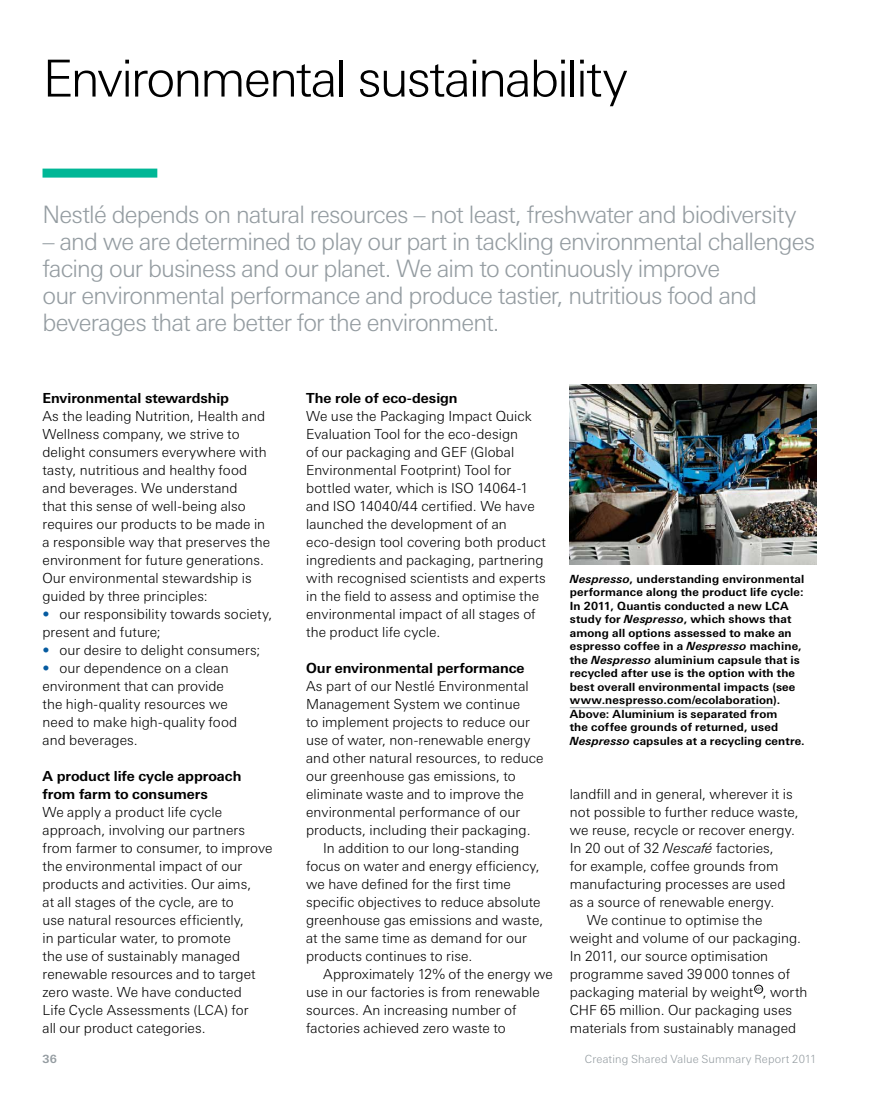
<style>
.page{position:relative;width:893px;height:1106px;background:#fff}
.page>*{position:absolute;margin:0;border:0;box-sizing:border-box;transform-origin:0 0}
.t1{font:300 51px "LT Univers Basic";letter-spacing:-.04em;color:#000}
.t2{font:300 24px/27px "LT Univers Basic";letter-spacing:-.035em;color:#949ca1}
.t3{font:300 13.8px/18px "LT Univers Basic";letter-spacing:.005em;color:#000}
.t4{font:700 13.8px/18px "LT Univers Basic";letter-spacing:-.005em;color:#000}
.t5{font:700 11.25px/13.5px "LT Univers Basic";letter-spacing:.015em;color:#000}
.t6{font:300 11.25px "LT Univers Basic";letter-spacing:.01em;color:#949ca1}
.t7{font:700 11.25px "LT Univers Basic";color:#949ca1}
.s1{color:#065ba0}
.s2{font-style:italic}
</style>
<div class="page">
<img style="left:570px;top:385px;width:246px;height:180px">
<div style="left:43px;top:169px;width:114px;height:9px;background:#00b796"></div>
<div style="left:754px;top:985px;width:9px;height:8px;border:1px solid #000;border-radius:50%"></div>
<svg style="left:756px;top:987px;width:5px;height:3px"></svg>
<hr style="left:570px;top:707px;width:203px;height:1px;background:#949ca1">
<h1 class="t1" style="left:43px;top:48px;width:587px">Environmental sustainability</h1>
<h2 class="t2" style="left:43px;top:200px;width:756px">Nestlé depends on natural resources – not least, freshwater and biodiversity</h2>
<p class="t2" style="left:43px;top:227px;width:774px">– and we are determined to play our part in tackling environmental challenges facing our business and our planet. We aim to continuously improve<br>our environmental performance and produce tastier, nutritious food and beverages that are better for the environment.</p>
<p class="t4" style="left:43px;top:388px;width:188px">Environmental stewardship</p>
<p class="t3" style="left:43px;top:406px;width:229px">As the leading Nutrition, Health and Wellness company, we strive to delight consumers everywhere with tasty, nutritious and healthy food and beverages. We understand<br>that this sense of well‑being also requires our products to be made in a responsible way that preserves the environment for future generations.<br>Our environmental stewardship is guided by three principles:</p>
<p class="t3" style="left:43px;top:604px;width:231px"><span class="s1">•</span> our responsibility towards society, present and future;</p>
<p class="t3" style="left:43px;top:640px;width:219px"><span class="s1">•</span> our desire to delight consumers;</p>
<p class="t3" style="left:43px;top:658px;width:196px"><span class="s1">•</span> our dependence on a clean environment that can provide the high‑quality resources we need to make high‑quality food and beverages.</p>
<p class="t4" style="left:43px;top:766px;width:200px">A product life cycle approach from farm to consumers</p>
<p class="t3" style="left:43px;top:802px;width:231px">We apply a product life cycle approach, involving our partners from farmer to consumer, to improve the environmental impact of our products and activities. Our aims,<br>at all stages of the cycle, are to<br>use natural resources efficiently,<br>in particular water, to promote<br>the use of sustainably managed renewable resources and to target zero waste. We have conducted<br>Life Cycle Assessments (LCA) for<br>all our product categories.</p>
<p class="t4" style="left:306px;top:389px;width:153px">The role of eco‑design</p>
<p class="t3" style="left:306px;top:406px;width:241px">We use the Packaging Impact Quick Evaluation Tool for the eco‑design<br>of our packaging and GEF (Global Environmental Footprint) Tool for bottled water, which is ISO 14064‑1 and ISO 14040/44 certified. We have launched the development of an eco‑design tool covering both product ingredients and packaging, partnering with recognised scientists and experts in the field to assess and optimise the environmental impact of all stages of the product life cycle.</p>
<p class="t4" style="left:306px;top:658px;width:220px">Our environmental performance</p>
<p class="t3" style="left:306px;top:676px;width:224px">As part of our Nestlé Environmental</p>
<p class="t3" style="left:306px;top:694px;width:216px">Management System we continue</p>
<p class="t3" style="left:306px;top:712px;width:225px">to implement projects to reduce our</p>
<p class="t3" style="left:306px;top:730px;width:226px">use of water, non‑renewable energy</p>
<p class="t3" style="left:306px;top:748px;width:239px">and other natural resources, to reduce</p>
<p class="t3" style="left:306px;top:766px;width:211px">our greenhouse gas emissions, to</p>
<p class="t3" style="left:306px;top:784px;width:219px">eliminate waste and to improve the</p>
<p class="t3" style="left:306px;top:802px;width:216px">environmental performance of our</p>
<p class="t3" style="left:306px;top:820px;width:226px">products, including their packaging.</p>
<p class="t3" style="left:323px;top:838px;width:198px">In addition to our long‑standing</p>
<p class="t3" style="left:306px;top:856px;width:235px">focus on water and energy efficiency,</p>
<p class="t3" style="left:306px;top:874px;width:206px">we have defined for the first time</p>
<p class="t3" style="left:306px;top:892px;width:236px">specific objectives to reduce absolute</p>
<p class="t3" style="left:306px;top:910px;width:239px">greenhouse gas emissions and waste,</p>
<p class="t3" style="left:306px;top:928px;width:222px">at the same time as demand for our</p>
<p class="t3" style="left:306px;top:946px;width:168px">products continues to rise.</p>
<p class="t3" style="left:323px;top:964px;width:231px">Approximately 12% of the energy we</p>
<p class="t3" style="left:306px;top:982px;width:235px">use in our factories is from renewable</p>
<p class="t3" style="left:306px;top:1000px;width:212px">sources. An increasing number of</p>
<p class="t3" style="left:306px;top:1018px;width:201px">factories achieved zero waste to</p>
<p class="t5" style="left:570px;top:572px;width:236px"><span class="s2">Nespresso</span>, understanding environmental performance along the product life cycle:<br>In 2011, Quantis conducted a new LCA study for <span class="s2">Nespresso</span>, which shows that among all options assessed to make an espresso coffee in a <span class="s2">Nespresso</span> machine, the <span class="s2">Nespresso</span> aluminium capsule that is recycled after use is the option with the best overall environmental impacts (see www.nespresso.com/ecolaboration).<br>Above: Aluminium is separated from<br>the coffee grounds of returned, used <span class="s2">Nespresso</span> capsules at a recycling centre.</p>
<p class="t3" style="left:570px;top:784px;width:224px">landfill and in general, wherever it is</p>
<p class="t3" style="left:570px;top:802px;width:230px">not possible to further reduce waste,</p>
<p class="t3" style="left:570px;top:820px;width:227px">we reuse, recycle or recover energy.</p>
<p class="t3" style="left:570px;top:838px;width:206px">In 20 out of 32 <span class="s2">Nescafé</span> factories,</p>
<p class="t3" style="left:570px;top:856px;width:210px">for example, coffee grounds from</p>
<p class="t3" style="left:570px;top:874px;width:217px">manufacturing processes are used</p>
<p class="t3" style="left:570px;top:892px;width:206px">as a source of renewable energy.</p>
<p class="t3" style="left:587px;top:910px;width:177px">We continue to optimise the</p>
<p class="t3" style="left:570px;top:928px;width:233px">weight and volume of our packaging.</p>
<p class="t3" style="left:570px;top:946px;width:200px">In 2011, our source optimisation</p>
<p class="t3" style="left:570px;top:964px;width:222px">programme saved 39000 tonnes of</p>
<p class="t3" style="left:570px;top:982px;width:239px">packaging material by weight , worth</p>
<p class="t3" style="left:570px;top:1000px;width:224px">CHF 65 million. Our packaging uses</p>
<p class="t3" style="left:570px;top:1018px;width:228px">materials from sustainably managed</p>
<p class="t7" style="left:43px;top:1052px;width:16px">36</p>
<p class="t6" style="left:585px;top:1052px;width:233px">Creating Shared Value Summary Report 2011</p>
</div>
